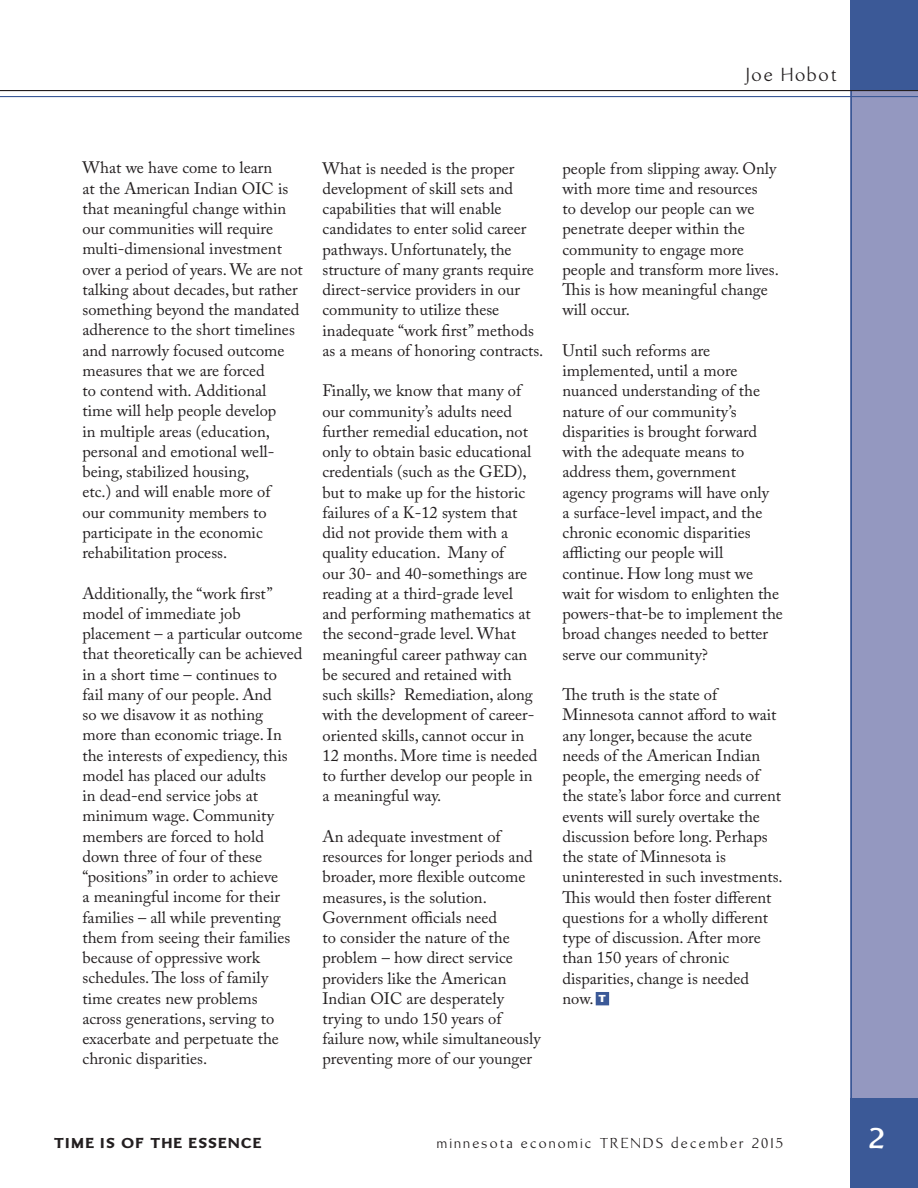
<style>
.page{position:relative;width:918px;height:1188px;background:#fff}
.page>*{position:absolute;margin:0;border:0;box-sizing:border-box;transform-origin:0 0}
.t1{font:700 30px "Brinar";color:#fff}
.Author_s_name_RIGHT{font:19.5px "Brinar";letter-spacing:.1em;color:#231f20}
.Body{font:16.5px/20.2px "Adobe Caslon Pro";color:#231f20}
.t2{font:15px "Brinar";letter-spacing:.15em;color:#231f20}
.t3{font:900 15px "Brinar";letter-spacing:.12em;color:#231f20}
.s1{color:#3b5997}
.s2{font-family:"Myriad Pro";font-weight:900;font-size:10.5px;color:#fff}
</style>
<div class="page">
<div style="left:850px;top:90px;width:68px;height:1008px;background:#9498c0"></div>
<div style="left:850px;top:1098px;width:68px;height:90px;background:#3b5997"></div>
<div style="left:850px;top:0;width:68px;height:90px;background:#3b5997"></div>
<hr style="left:850px;top:0;width:2px;height:1188px;background:#3b5997">
<hr style="left:0;top:96px;width:918px;height:1px;background:#3b5997">
<hr style="left:0;top:90px;width:918px;height:1px;background:#231f20">
<svg style="left:596px;top:992px;width:13px;height:13px"></svg>
<p class="Author_s_name_RIGHT" style="left:746px;top:64px;width:93px">Joe Hobot</p>
<p class="Body" style="left:83px;top:158px;width:222px">What we have come to learn<br>at the American Indian OIC is that meaningful change within our communities will require multi-dimensional investment over a period of years. We are not talking about decades, but rather something beyond the mandated adherence to the short timelines and narrowly focused outcome measures that we are forced<br>to contend with. Additional<br>time will help people develop<br>in multiple areas (education, personal and emotional well&shy;being, stabilized housing,<br>etc.) and will enable more of<br>our community members to participate in the economic rehabilitation process.</p>
<p class="Body" style="left:83px;top:583px;width:222px">Additionally, the “work first” model of immediate job placement – a particular outcome that theoretically can be achieved in a short time – continues to<br>fail many of our people. And<br>so we disavow it as nothing<br>more than economic triage. In the interests of expediency, this model has placed our adults<br>in dead-end service jobs at minimum wage. Community members are forced to hold down three of four of these “positions” in order to achieve<br>a meaningful income for their families – all while preventing them from seeing their families because of oppressive work schedules. The loss of family<br>time creates new problems<br>across generations, serving to exacerbate and perpetuate the chronic disparities.</p>
<p class="Body" style="left:322px;top:158px;width:223px">What is needed is the proper development of skill sets and capabilities that will enable candidates to enter solid career pathways. Unfortunately, the structure of many grants require direct-service providers in our community to utilize these inadequate “work first” methods as a means of honoring contracts.</p>
<p class="Body" style="left:322px;top:381px;width:216px">Finally, we know that many of our community’s adults need further remedial education, not only to obtain basic educational credentials (such as the GED), but to make up for the historic failures of a K-12 system that did not provide them with a quality education. Many of<br>our 30- and 40-somethings are reading at a third-grade level and performing mathematics at the second-grade level. What meaningful career pathway can be secured and retained with such skills? Remediation, along with the development of career&shy;oriented skills, cannot occur in<br>12 months. More time is needed to further develop our people in a meaningful way.</p>
<p class="Body" style="left:322px;top:826px;width:220px">An adequate investment of resources for longer periods and broader, more flexible outcome measures, is the solution.<br>Government officials need<br>to consider the nature of the problem – how direct service providers like the American<br>Indian OIC are desperately trying to undo 150 years of failure now, while simultaneously preventing more of our younger</p>
<p class="Body" style="left:562px;top:158px;width:218px">people from slipping away. Only with more time and resources<br>to develop our people can we penetrate deeper within the community to engage more people and transform more lives.<br>This is how meaningful change will occur.</p>
<p class="Body" style="left:562px;top:340px;width:222px">Until such reforms are implemented, until a more nuanced understanding of the nature of our community’s disparities is brought forward with the adequate means to address them, government agency programs will have only<br>a surface-level impact, and the chronic economic disparities afflicting our people will continue. How long must we wait for wisdom to enlighten the powers-that-be to implement the broad changes needed to better serve our community?</p>
<p class="Body" style="left:562px;top:684px;width:222px">The truth is the state of<br>Minnesota cannot afford to wait any longer, because the acute needs of the American Indian people, the emerging needs of the state’s labor force and current events will surely overtake the discussion before long. Perhaps the state of Minnesota is uninterested in such investments.<br>This would then foster different questions for a wholly different type of discussion. After more than 150 years of chronic disparities, change is needed now. <span class="s1">■</span><span class="s2">T</span></p>
<p class="t3" style="left:54px;top:1134px;width:209px">TIME IS OF THE ESSENCE</p>
<p class="t2" style="left:437px;top:1134px;width:348px">minnesota economic TRENDS december 2015</p>
<h1 class="t1" style="left:869px;top:1122px;width:18px">2</h1>
</div>
